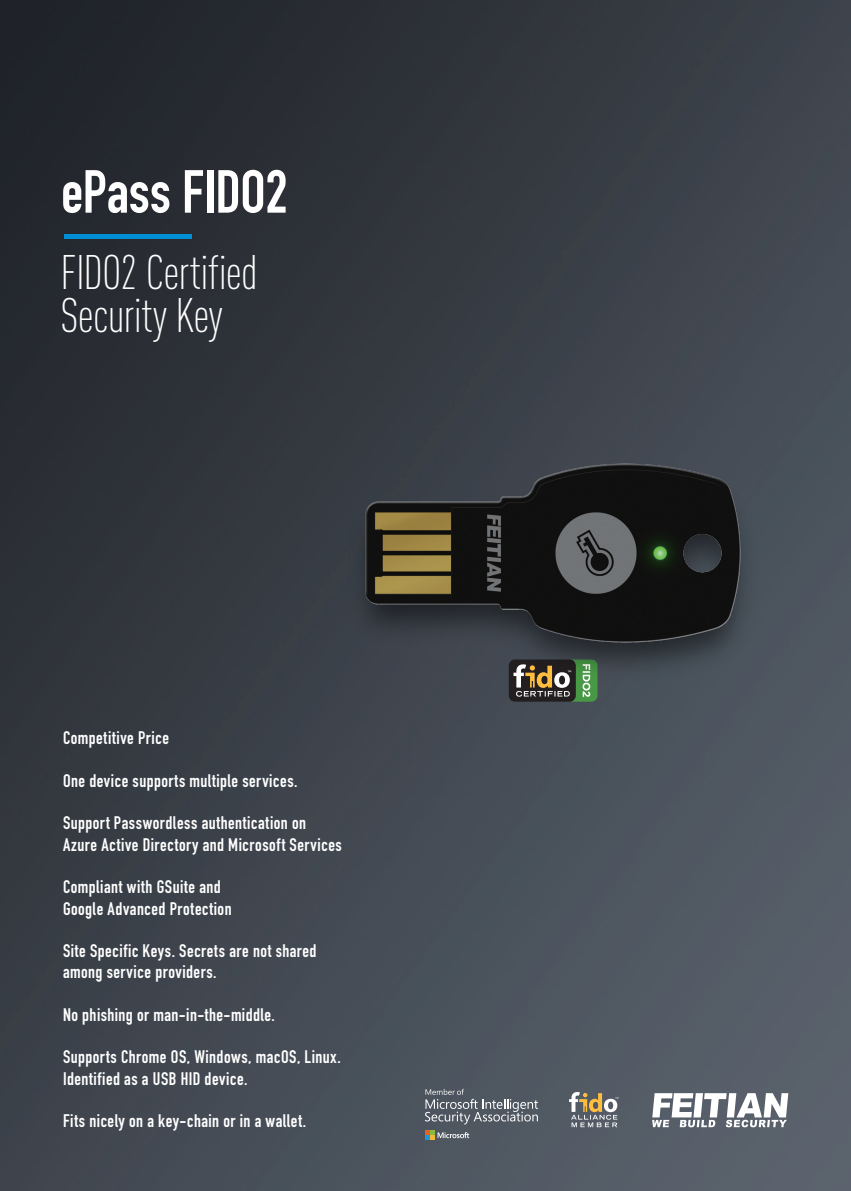
<style>
.page{position:relative;width:851px;height:1191px;background:#fff}
.page>*{position:absolute;margin:0;border:0;box-sizing:border-box;transform-origin:0 0}
.t1{font:700 59.7px "DIN Condensed";letter-spacing:-.005em;color:#fff}
.t2{font:300 condensed 47.85px/42.5px "DIN Pro";letter-spacing:-.01em;color:#fff}
.t3{font:700 17.85px/21.3px "DIN Condensed";letter-spacing:.03em;color:#fff}
</style>
<div class="page">
<img style="left:0;top:0;width:850px;height:1191px">
<hr style="left:64px;top:234px;width:127px;height:4px;background:#008fd5">
<svg style="left:652px;top:1093px;width:136px;height:34px"></svg>
<svg style="left:569px;top:1091px;width:49px;height:36px;background:#8b887f"></svg>
<svg style="left:425px;top:1088px;width:113px;height:36px;background:#6b727a"></svg>
<svg style="left:425px;top:1130px;width:44px;height:10px"></svg>
<div style="left:213px;top:255px;width:637px;height:680px;background:linear-gradient(to right,#353a41,#4f5861)"></div>
<img style="left:337px;top:445px;width:432px;height:216px">
<h1 class="t1" style="left:61px;top:152px;width:228px">ePass FIDO2</h1>
<h2 class="t2" style="left:60px;top:248px;width:199px">FIDO2 Certified<br>Security Key</h2>
<p class="t3" style="left:63px;top:727px;width:108px">Competitive Price</p>
<p class="t3" style="left:63px;top:770px;width:236px">One device supports multiple services.</p>
<p class="t3" style="left:63px;top:812px;width:280px">Support Passwordless authentication on<br>Azure Active Directory and Microsoft Services</p>
<p class="t3" style="left:63px;top:876px;width:170px">Compliant with GSuite and<br>Google Advanced Protection</p>
<p class="t3" style="left:63px;top:940px;width:255px">Site Specific Keys. Secrets are not shared among service providers.</p>
<p class="t3" style="left:63px;top:1003px;width:213px">No phishing or man-in-the-middle.</p>
<p class="t3" style="left:63px;top:1046px;width:279px">Supports Chrome OS, Windows, macOS, Linux.<br>Identified as a USB HID device.</p>
<p class="t3" style="left:63px;top:1110px;width:244px">Fits nicely on a key-chain or in a wallet.</p>
</div>
